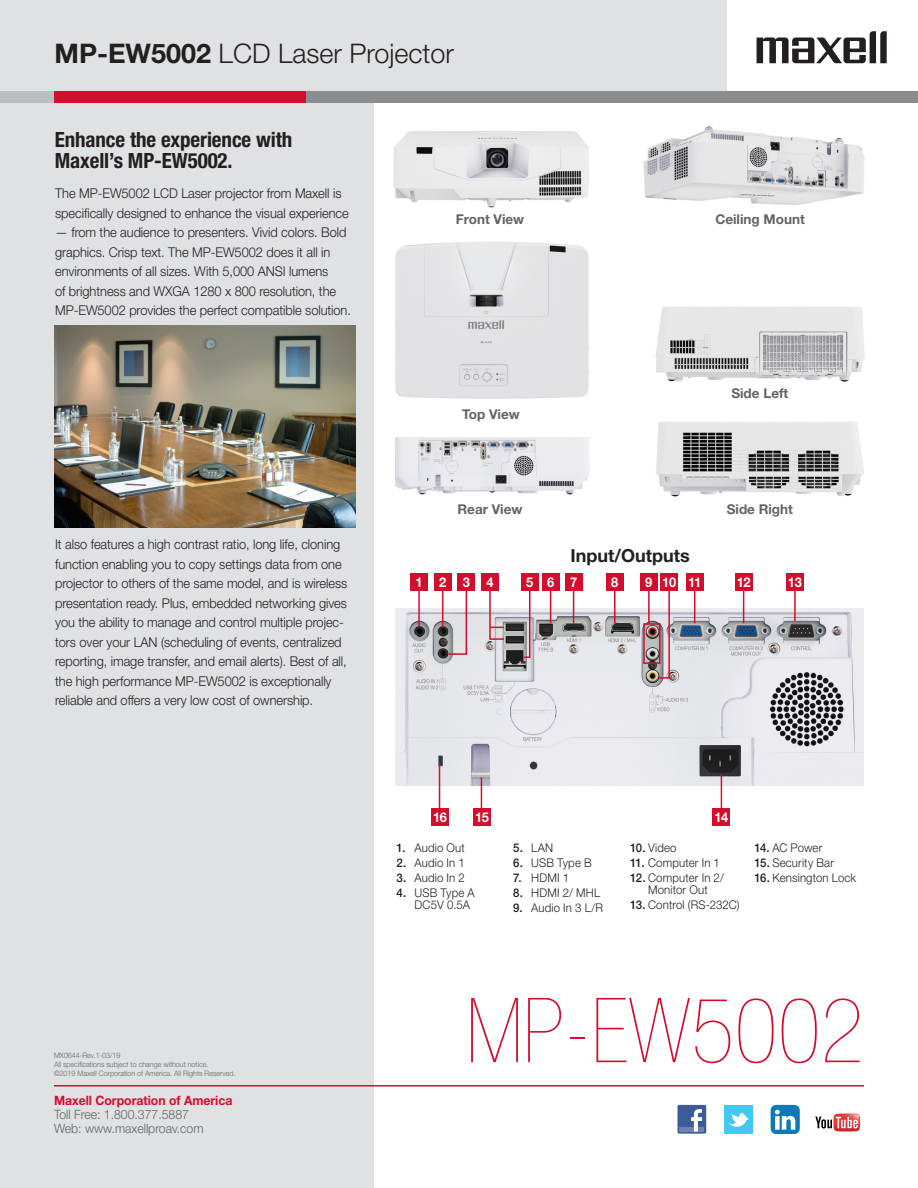
<style>
.page{position:relative;width:918px;height:1188px;background:#fff}
.page>*{position:absolute;margin:0;border:0;box-sizing:border-box;transform-origin:0 0}
.t1{font:200 condensed 90px "Helvetica Neue LT Std";color:#d30d2b}
.t2{font:300 27px "Helvetica Neue LT Std";color:#231f20}
.t3{font:700 condensed 21px/21px "Helvetica Neue LT Std";letter-spacing:-.005em;color:#231f20}
.t4{font:700 18px "Helvetica Neue LT Std";color:#231f20}
.t5{font:300 13.5px/19.5px "Helvetica Neue LT Std";letter-spacing:-.005em;color:#231f20;scale:.95 1}
.t6{font:700 13.5px "Helvetica Neue LT Std";color:#636366}
.t7{font:700 13.5px "Helvetica Neue LT Std";letter-spacing:-.025em;color:#fff;scale:.95 1}
.t8{font:300 12.9px/14.1px "Helvetica Neue LT Std";color:#636366;scale:.95 1}
.t9{font:700 12.9px "Helvetica Neue LT Std";color:#d30d2b;scale:.95 1}
.t10{font:300 12px/12px "Helvetica Neue LT Std";letter-spacing:.015em;color:#231f20;scale:.95 1}
.t11{font:300 7.5px "Helvetica Neue LT Std";color:#636366;scale:.95 1}
.s1{font-weight:700}
.s2{font-weight:500}
</style>
<div class="page">
<div style="left:0;top:94px;width:374px;height:1094px;background:#e0e1e3"></div>
<img style="left:393px;top:131px;width:197px;height:77px">
<img style="left:395px;top:437px;width:194px;height:58px">
<img style="left:655px;top:307px;width:210px;height:75px">
<hr style="left:54px;top:1085px;width:810px;height:2px;background:#d30d2b">
<img style="left:396px;top:609px;width:468px;height:176px">
<div style="left:786px;top:573px;width:18px;height:18px;background:#d30d2b"></div>
<div style="left:481px;top:573px;width:18px;height:18px;background:#d30d2b"></div>
<div style="left:521px;top:573px;width:17px;height:18px;background:#d30d2b"></div>
<div style="left:542px;top:573px;width:17px;height:18px;background:#d30d2b"></div>
<div style="left:565px;top:573px;width:17px;height:18px;background:#d30d2b"></div>
<div style="left:606px;top:573px;width:17px;height:18px;background:#d30d2b"></div>
<div style="left:640px;top:573px;width:18px;height:18px;background:#d30d2b"></div>
<div style="left:661px;top:573px;width:17px;height:18px;background:#d30d2b"></div>
<div style="left:686px;top:573px;width:17px;height:18px;background:#d30d2b"></div>
<div style="left:735px;top:573px;width:17px;height:18px;background:#d30d2b"></div>
<div style="left:410px;top:573px;width:18px;height:18px;background:#d30d2b"></div>
<div style="left:434px;top:573px;width:17px;height:18px;background:#d30d2b"></div>
<div style="left:458px;top:573px;width:17px;height:18px;background:#d30d2b"></div>
<div style="left:713px;top:809px;width:17px;height:17px;background:#d30d2b"></div>
<div style="left:431px;top:809px;width:18px;height:17px;background:#d30d2b"></div>
<div style="left:473px;top:809px;width:18px;height:17px;background:#d30d2b"></div>
<hr style="left:794px;top:590px;width:2px;height:31px;background:#d30d2b">
<svg style="left:523px;top:591px;width:8px;height:68px"></svg>
<hr style="left:550px;top:590px;width:1px;height:33px;background:#d30d2b">
<hr style="left:573px;top:590px;width:1px;height:33px;background:#d30d2b">
<hr style="left:614px;top:590px;width:2px;height:33px;background:#d30d2b">
<hr style="left:648px;top:590px;width:2px;height:34px;background:#d30d2b">
<svg style="left:658px;top:588px;width:13px;height:91px"></svg>
<hr style="left:694px;top:590px;width:1px;height:33px;background:#d30d2b">
<hr style="left:743px;top:590px;width:1px;height:33px;background:#d30d2b">
<hr style="left:418px;top:587px;width:2px;height:39px;background:#d30d2b">
<hr style="left:442px;top:588px;width:1px;height:38px;background:#d30d2b">
<svg style="left:447px;top:587px;width:21px;height:69px"></svg>
<hr style="left:721px;top:775px;width:1px;height:36px;background:#d30d2b">
<hr style="left:439px;top:764px;width:1px;height:45px;background:#d30d2b">
<hr style="left:481px;top:777px;width:1px;height:32px;background:#d30d2b">
<img style="left:643px;top:126px;width:222px;height:79px">
<img style="left:395px;top:241px;width:194px;height:158px">
<img style="left:656px;top:422px;width:208px;height:75px">
<div style="left:1px;top:0;width:726px;height:94px;background:#e0e1e3"></div>
<div style="left:0;top:91px;width:117px;height:12px;background:#bcbdc0"></div>
<div style="left:55px;top:91px;width:251px;height:12px;background:#d30d2b"></div>
<div style="left:306px;top:91px;width:612px;height:12px;background:#8a8c8f"></div>
<div style="left:643px;top:623px;width:18px;height:41px;border:2px solid #d30d2b"></div>
<img style="left:55px;top:326px;width:300px;height:201px">
<svg style="left:488px;top:591px;width:17px;height:50px"></svg>
<svg style="left:757px;top:31px;width:130px;height:32px"></svg>
<svg style="left:815px;top:1114px;width:45px;height:18px"></svg>
<div style="left:678px;top:1105px;width:28px;height:29px;background:#3b5b99;border-radius:2px"></div>
<div style="left:680px;top:1127px;width:24px;height:5px;background:#6d84b3"></div>
<svg style="left:691px;top:1109px;width:11px;height:23px"></svg>
<svg style="left:771px;top:1105px;width:28px;height:29px"></svg>
<div style="left:724px;top:1105px;width:29px;height:29px;background:#42c8f4"></div>
<svg style="left:729px;top:1113px;width:20px;height:14px"></svg>
<p class="t2" style="left:55px;top:37px;width:401px"><span class="s1">MP-EW5002</span> LCD Laser Projector</p>
<p class="t3" style="left:55px;top:129px;width:239px">Enhance the experience with<br>Maxell’s MP-EW5002.</p>
<p class="t5" style="left:55px;top:183px;width:311px">The MP-EW5002 LCD Laser projector from Maxell is specifically designed to enhance the visual experience</p>
<p class="t5" style="left:55px;top:222px;width:313px">— from the audience to presenters. Vivid colors. Bold graphics. Crisp text. The MP-EW5002 does it all in environments of all sizes. With 5,000 ANSI lumens<br>of brightness and WXGA 1280 x 800 resolution, the MP-EW5002 provides the perfect compatible solution.</p>
<p class="t6" style="left:456px;top:211px;width:70px">Front View</p>
<p class="t6" style="left:462px;top:406px;width:59px">Top View</p>
<p class="t6" style="left:458px;top:501px;width:66px">Rear View</p>
<p class="t6" style="left:715px;top:211px;width:91px">Ceiling Mount</p>
<p class="t6" style="left:731px;top:384px;width:58px">Side Left</p>
<p class="t6" style="left:727px;top:501px;width:68px">Side Right</p>
<p class="t5" style="left:55px;top:534px;width:309px">It also features a high contrast ratio, long life, cloning function enabling you to copy settings data from one projector to others of the same model, and is wireless presentation ready. Plus, embedded networking gives you the ability to manage and control multiple projec&shy;tors over your LAN (scheduling of events, centralized reporting, image transfer, and email alerts). Best of all, the high performance MP-EW5002 is exceptionally reliable and offers a very low cost of ownership.</p>
<p class="t11" style="left:54px;top:1051px;width:72px">MX0644-Rev.1-03/19</p>
<p class="t11" style="left:54px;top:1060px;width:164px">All specifications subject to change without notice.</p>
<p class="t11" style="left:54px;top:1069px;width:193px">©2019 Maxell Corporation of America. All Rights Reserved.</p>
<p class="t9" style="left:54px;top:1093px;width:189px">Maxell Corporation of America</p>
<p class="t8" style="left:54px;top:1107px;width:159px">Toll Free: 1.800.377.5887<br>Web: www.maxellproav.com</p>
<p class="t4" style="left:571px;top:544px;width:121px">Input/Outputs</p>
<p class="t7" style="left:415px;top:574px;width:9px">1</p>
<p class="t7" style="left:439px;top:574px;width:9px">2</p>
<p class="t7" style="left:463px;top:574px;width:9px">3</p>
<p class="t7" style="left:486px;top:574px;width:9px">4</p>
<p class="t7" style="left:526px;top:574px;width:9px">5</p>
<p class="t7" style="left:547px;top:574px;width:9px">6</p>
<p class="t7" style="left:570px;top:574px;width:9px">7</p>
<p class="t7" style="left:611px;top:574px;width:9px">8</p>
<p class="t7" style="left:645px;top:574px;width:9px">9</p>
<p class="t7" style="left:662px;top:574px;width:16px">10</p>
<p class="t7" style="left:688px;top:574px;width:16px">11</p>
<p class="t7" style="left:737px;top:574px;width:16px">12</p>
<p class="t7" style="left:788px;top:574px;width:16px">13</p>
<p class="t7" style="left:433px;top:809px;width:16px">16</p>
<p class="t7" style="left:475px;top:809px;width:16px">15</p>
<p class="t7" style="left:715px;top:809px;width:16px">14</p>
<p class="t10" style="left:397px;top:842px;width:73px"><span class="s2">1.</span> Audio Out</p>
<p class="t10" style="left:397px;top:857px;width:73px"><span class="s2">2.</span> Audio In 1</p>
<p class="t10" style="left:397px;top:872px;width:73px"><span class="s2">3.</span> Audio In 2</p>
<p class="t10" style="left:415px;top:887px;width:65px;text-indent:-18px"><span class="s2">4.</span> USB Type A<br>DC5V 0.5A</p>
<p class="t10" style="left:513px;top:842px;width:44px"><span class="s2">5.</span> LAN</p>
<p class="t10" style="left:513px;top:857px;width:84px"><span class="s2">6.</span> USB Type B</p>
<p class="t10" style="left:513px;top:872px;width:60px"><span class="s2">7.</span> HDMI 1</p>
<p class="t10" style="left:513px;top:887px;width:93px"><span class="s2">8.</span> HDMI 2/ MHL</p>
<p class="t10" style="left:513px;top:902px;width:96px"><span class="s2">9.</span> Audio In 3 L/R</p>
<p class="t10" style="left:630px;top:842px;width:50px"><span class="s2">10.</span> Video</p>
<p class="t10" style="left:630px;top:857px;width:96px"><span class="s2">11.</span> Computer In 1</p>
<p class="t10" style="left:630px;top:872px;width:100px;text-align:center"><span class="s2">12.</span> Computer In 2/<br>Monitor Out</p>
<p class="t10" style="left:630px;top:899px;width:117px"><span class="s2">13.</span> Control (RS-232C)</p>
<p class="t10" style="left:754px;top:842px;width:73px"><span class="s2">14.</span> AC Power</p>
<p class="t10" style="left:754px;top:857px;width:85px"><span class="s2">15.</span> Security Bar</p>
<p class="t10" style="left:754px;top:872px;width:109px"><span class="s2">16.</span> Kensington Lock</p>
<p class="t1" style="left:466px;top:981px;width:399px">MP-EW5002</p>
</div>
